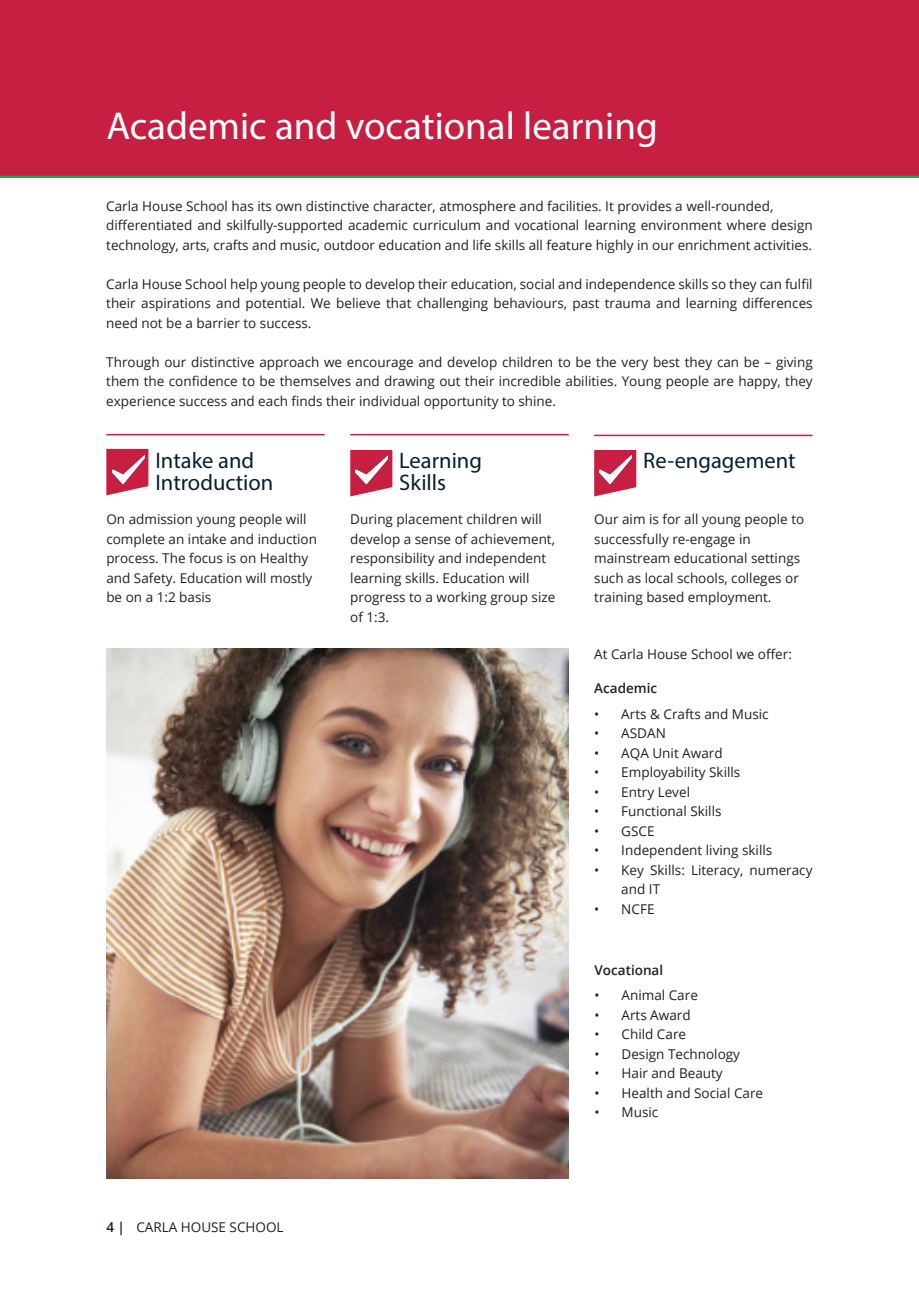
<style>
.page{position:relative;width:919px;height:1289px;background:#fff}
.page>*{position:absolute;margin:0;border:0;box-sizing:border-box;transform-origin:0 0}
.title_1{font:39px "Myriad Pro";color:#fff}
.title_4{font:22.5px/22.5px "Myriad Pro";color:#08212e}
.body_text{font:13.5px/19.5px "Open Sans";color:#231f20}
.body_text-2{font:600 13.5px "Open Sans";color:#231f20}
.t1{font:300 13.5px "Open Sans";color:#08212e}
.t2{font:600 13.5px "Open Sans";color:#08212e}
</style>
<div class="page">
<svg style="left:106px;top:449px;width:42px;height:46px"></svg>
<svg style="left:350px;top:450px;width:42px;height:46px"></svg>
<svg style="left:594px;top:450px;width:42px;height:46px"></svg>
<img style="left:599px;top:454px;width:32px;height:32px">
<img style="left:356px;top:454px;width:31px;height:32px">
<img style="left:112px;top:454px;width:32px;height:32px">
<img style="left:106px;top:648px;width:462px;height:530px">
<div style="left:0;top:0;width:918px;height:178px;background:#c61f41"></div>
<hr style="left:106px;top:434px;width:219px;height:1px;background:#c61f41">
<hr style="left:350px;top:434px;width:218px;height:1px;background:#c61f41">
<hr style="left:594px;top:434px;width:218px;height:2px;background:#c61f41">
<p class="title_1" style="left:106px;top:101px;width:553px">Academic and vocational learning</p>
<p class="body_text" style="left:106px;top:196px;width:668px">Carla House School has its own distinctive character, atmosphere and facilities. It provides a well-rounded,</p>
<p class="body_text" style="left:106px;top:215px;width:708px">differentiated and skilfully-supported academic curriculum and vocational learning environment where design technology, arts, crafts and music, outdoor education and life skills all feature highly in our enrichment activities.</p>
<p class="body_text" style="left:106px;top:274px;width:708px;text-align:justify">Carla House School help young people to develop their education, social and independence skills so they can fulfil their aspirations and potential. We believe that challenging behaviours, past trauma and learning differences need not be a barrier to success.</p>
<p class="body_text" style="left:106px;top:352px;width:708px;text-align:justify">Through our distinctive approach we encourage and develop children to be the very best they can be – giving them the confidence to be themselves and drawing out their incredible abilities. Young people are happy, they experience success and each finds their individual opportunity to shine.</p>
<p class="title_4" style="left:155px;top:448px;width:100px">Intake and</p>
<p class="title_4" style="left:643px;top:448px;width:154px">Re-engagement</p>
<p class="title_4" style="left:155px;top:471px;width:119px">Introduction</p>
<p class="title_4" style="left:399px;top:448px;width:84px">Learning<br>Skills</p>
<p class="body_text" style="left:106px;top:509px;width:212px">On admission young people will complete an intake and induction process. The focus is on Healthy and Safety. Education will mostly be on a 1:2 basis</p>
<p class="body_text" style="left:350px;top:509px;width:206px">During placement children will develop a sense of achievement, responsibility and independent learning skills. Education will progress to a working group size of 1:3.</p>
<p class="body_text" style="left:594px;top:509px;width:211px">Our aim is for all young people to successfully re-engage in</p>
<p class="body_text" style="left:594px;top:548px;width:207px;text-align:justify">mainstream educational settings such as local schools, colleges or training based employment.</p>
<p class="body_text" style="left:594px;top:644px;width:199px">At Carla House School we offer:</p>
<p class="body_text-2" style="left:594px;top:678px;width:64px">Academic</p>
<p class="body_text" style="left:594px;top:703px;width:176px">• Arts &amp; Crafts and Music</p>
<p class="body_text" style="left:594px;top:723px;width:73px">• ASDAN</p>
<p class="body_text" style="left:594px;top:742px;width:130px">• AQA Unit Award</p>
<p class="body_text" style="left:594px;top:762px;width:148px">• Employability Skills</p>
<p class="body_text" style="left:594px;top:781px;width:97px">• Entry Level</p>
<p class="body_text" style="left:594px;top:801px;width:129px">• Functional Skills</p>
<p class="body_text" style="left:594px;top:820px;width:62px">• GSCE</p>
<p class="body_text" style="left:594px;top:840px;width:179px">• Independent living skills</p>
<p class="body_text" style="left:621px;top:859px;width:193px;text-indent:-27px">• Key Skills: Literacy, numeracy and IT</p>
<p class="body_text" style="left:594px;top:898px;width:62px">• NCFE</p>
<p class="t2" style="left:106px;top:1218px;width:20px">4 |</p>
<p class="body_text" style="left:145px;top:1217px;width:140px">ARLA HOUSE SCHOOL</p>
<p class="t1" style="left:136px;top:1218px;width:133px">CORPORATE TAGLINE</p>
<p class="body_text-2" style="left:594px;top:960px;width:70px">Vocational</p>
<p class="body_text" style="left:594px;top:985px;width:105px">• Animal Care</p>
<p class="body_text" style="left:594px;top:1004px;width:98px">• Arts Award</p>
<p class="body_text" style="left:594px;top:1024px;width:93px">• Child Care</p>
<p class="body_text" style="left:594px;top:1043px;width:147px">• Design Technology</p>
<p class="body_text" style="left:594px;top:1063px;width:130px">• Hair and Beauty</p>
<p class="body_text" style="left:594px;top:1082px;width:170px">• Health and Social Care</p>
<p class="body_text" style="left:594px;top:1102px;width:65px">• Music</p>
</div>
